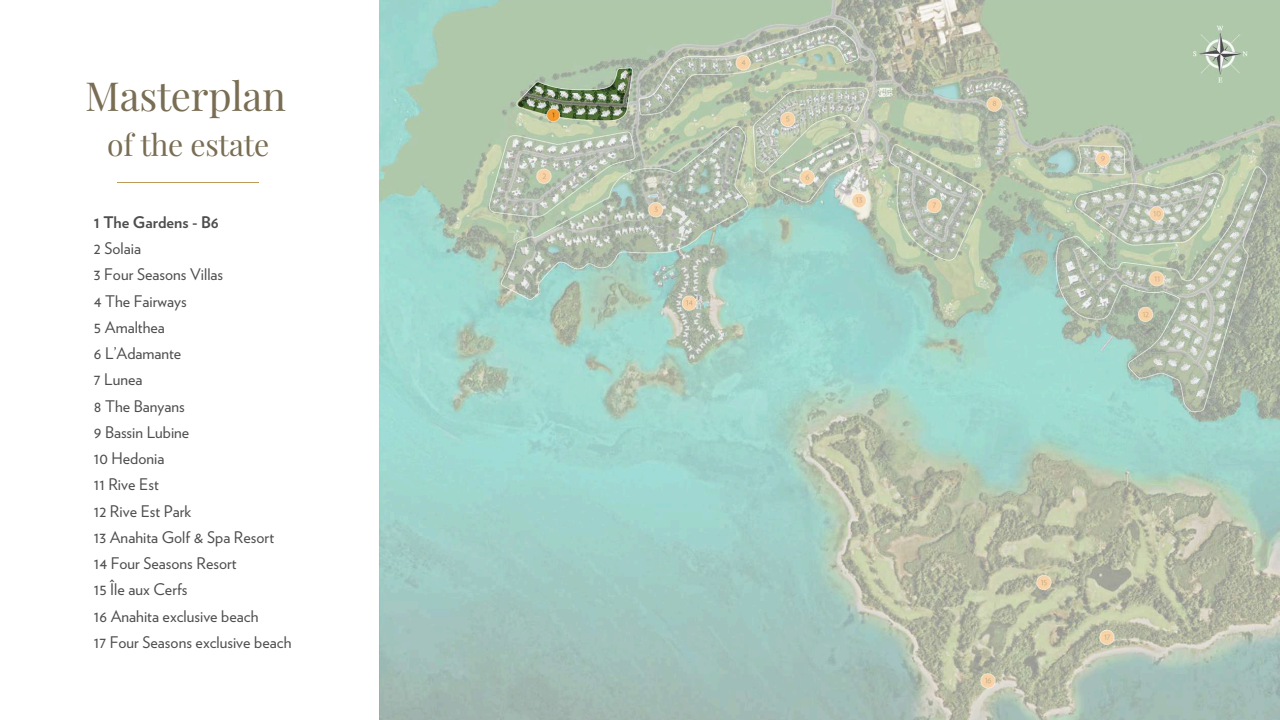
<style>
.page{position:relative;width:1280px;height:720px;background:#fff}
.page>*{position:absolute;margin:0;border:0;box-sizing:border-box;transform-origin:0 0}
.t1{font:40px "Playfair Display";letter-spacing:-.005em;color:#796d53}
.t2{font:30px "Playfair Display";letter-spacing:-.005em;color:#796d53}
.t3{font:16px/26.2px "Verlag";color:#4d4d4f}
.t4{font:700 16px "Verlag";color:#4d4d4f}
</style>
<div class="page">
<hr style="left:117px;top:182px;width:142px;height:1px;background:#bc9a58">
<img style="left:379px;top:0;width:901px;height:720px">
<h1 class="t1" style="left:85px;top:68px;width:202px">Masterplan</h1>
<h2 class="t2" style="left:107px;top:123px;width:164px">of the estate</h2>
<p class="t4" style="left:94px;top:215px;width:127px">1 The Gardens - B6</p>
<p class="t3" style="left:94px;top:236px;width:199px">2 Solaia<br>3 Four Seasons Villas<br>4 The Fairways<br>5 Amalthea<br>6 L’Adamante<br>7 Lunea<br>8 The Banyans<br>9 Bassin Lubine<br>10 Hedonia<br>11 Rive Est<br>12 Rive Est Park<br>13 Anahita Golf &amp; Spa Resort<br>14 Four Seasons Resort<br>15 Île aux Cerfs<br>16 Anahita exclusive beach<br>17 Four Seasons exclusive beach</p>
</div>
